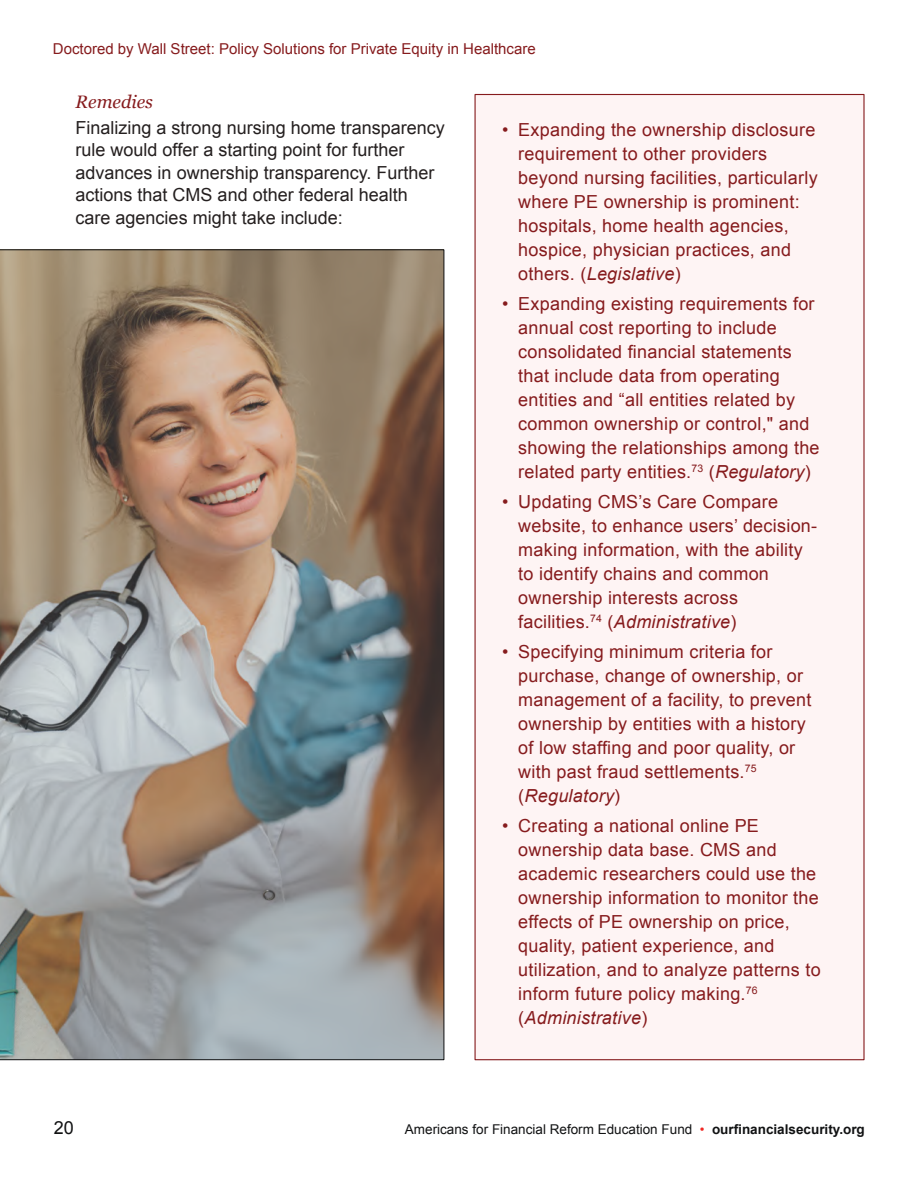
<style>
.page{position:relative;width:918px;height:1188px;background:#fff}
.page>*{position:absolute;margin:0;border:0;box-sizing:border-box;transform-origin:0 0}
.t1{font:18px/24px "Arial";letter-spacing:.015em;color:#861b1d}
.t2{font:18px/22.5px "Arial";color:#241f1f}
.t3{font:italic 18px "Georgia";color:#861b1d}
.t4{font:18px "Arial";color:#111213}
.t5{font:15px "Arial";color:#861b1d}
.t6{font:13.5px "Arial";color:#111213}
.s1{font-style:italic}
.s2{color:#f02723}
.s3{font-weight:700}
</style>
<div class="page">
<div style="left:475px;top:94px;width:390px;height:966px;background:#fef4f4"></div>
<svg style="left:0;top:250px;width:444px;height:810px;background:#978d82"></svg>
<p class="t5" style="left:53px;top:43px;width:484px">Doctored by Wall Street: Policy Solutions for Private Equity in Healthcare</p>
<p class="t3" style="left:76px;top:94px;width:79px">Remedies</p>
<p class="t2" style="left:76px;top:118px;width:371px">Finalizing a strong nursing home transparency rule would offer a starting point for further advances in ownership transparency. Further actions that CMS and other federal health care agencies might take include:</p>
<p class="t1" style="left:518px;top:119px;width:301px;text-indent:-16px">• Expanding the ownership disclosure requirement to other providers beyond nursing facilities, particularly where PE ownership is prominent: hospitals, home health agencies, hospice, physician practices, and others. (<span class="s1">Legislative</span>)</p>
<p class="t1" style="left:518px;top:293px;width:303px;text-indent:-16px">• Expanding existing requirements for annual cost reporting to include consolidated financial statements that include data from operating entities and “all entities related by common ownership or control," and showing the relationships among the related party entities.<sup>73</sup> (<span class="s1">Regulatory</span>)</p>
<p class="t1" style="left:518px;top:491px;width:300px;text-indent:-16px">• Updating CMS’s Care Compare website, to enhance users’ decision&shy;making information, with the ability to identify chains and common ownership interests across facilities.<sup>74</sup> (<span class="s1">Administrative</span>)</p>
<p class="t1" style="left:518px;top:641px;width:295px;text-indent:-16px">• Specifying minimum criteria for purchase, change of ownership, or management of a facility, to prevent ownership by entities with a history of low staffing and poor quality, or with past fraud settlements.<sup>75 </sup>(<span class="s1">Regulatory</span>)</p>
<p class="t1" style="left:518px;top:815px;width:304px;text-indent:-16px">• Creating a national online PE ownership data base. CMS and academic researchers could use the ownership information to monitor the effects of PE ownership on price, quality, patient experience, and utilization, and to analyze patterns to inform future policy making.<sup>76 </sup>(<span class="s1">Administrative</span>)</p>
<p class="t4" style="left:54px;top:1121px;width:22px">20</p>
<p class="t6" style="left:405px;top:1124px;width:461px">Americans for Financial Reform Education Fund <span class="s2">•</span> <span class="s3">ourfinancialsecurity.org</span></p>
</div>
